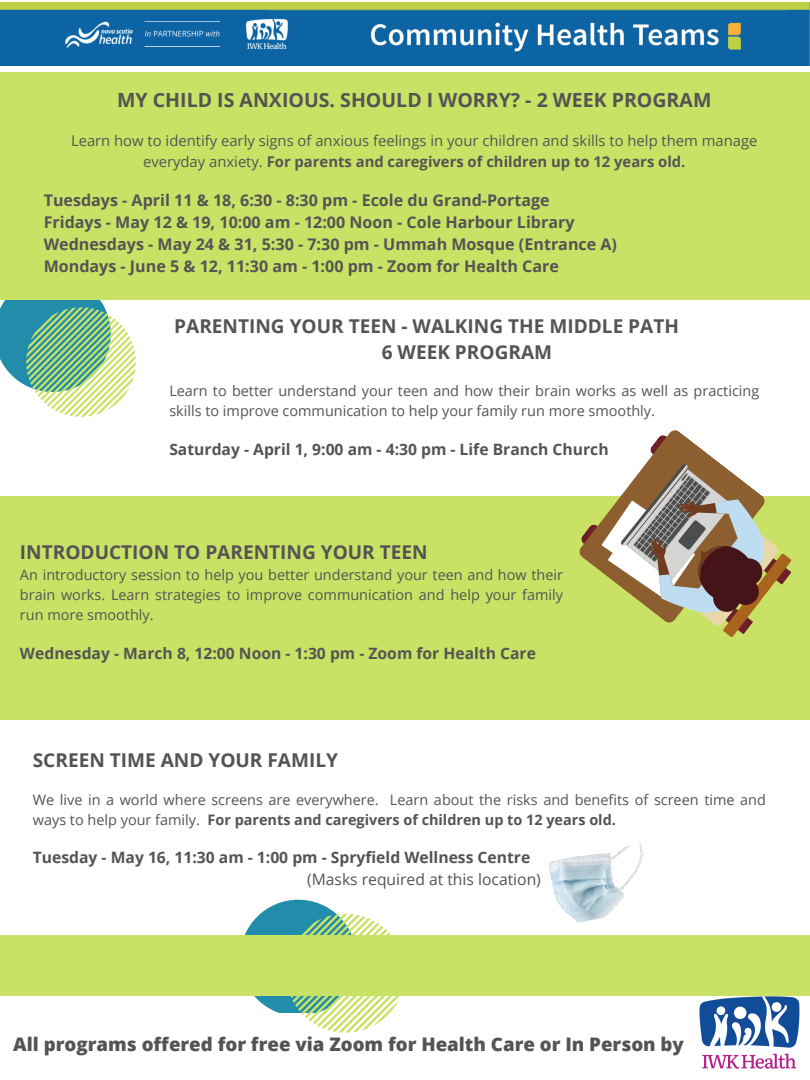
<style>
.page{position:relative;width:810px;height:1080px;background:#fff}
.page>*{position:absolute;margin:0;border:0;box-sizing:border-box;transform-origin:0 0}
.t1{font:700 19.56px "Open Sans";color:#545454}
.t2{font:700 19.06px/26.2px "Open Sans";color:#545454}
.t3{font:800 18.69px "Open Sans";color:#545454}
.t4{font:700 16.06px/22.1px "Open Sans";color:#545454}
.t5{font:700 15.69px "Open Sans";color:#545454}
.t6{font:15.69px "Open Sans";color:#545454}
.t7{font:14.81px/20.7px "Open Sans";color:#545454;text-align:center}
.t8{font:14.44px/20.1px "Open Sans";color:#545454}
.s1{font-weight:700}
</style>
<div class="page">
<div style="left:240px;top:900px;width:117px;height:116px;background:#218daa;border-radius:50%"></div>
<div style="left:0;top:935px;width:810px;height:60px;background:#c9e265"></div>
<svg style="left:286px;top:914px;width:119px;height:119px"></svg>
<div style="left:0;top:496px;width:810px;height:224px;background:#c9e265"></div>
<img style="left:700px;top:997px;width:99px;height:72px">
<img style="left:0;top:1px;width:810px;height:65px">
<div style="left:0;top:72px;width:810px;height:228px;background:#c9e265"></div>
<svg style="left:0;top:300px;width:136px;height:117px"></svg>
<svg style="left:579px;top:433px;width:213px;height:204px"></svg>
<img style="left:549px;top:844px;width:94px;height:79px">
<h1 class="t1" style="left:117px;top:87px;width:596px">MY CHILD IS ANXIOUS. SHOULD I WORRY? - 2 WEEK PROGRAM</h1>
<p class="t7" style="left:71px;top:130px;width:688px">Learn how to identify early signs of anxious feelings in your children and skills to help them manage everyday anxiety. <span class="s1">For parents and caregivers of children up to 12 years old.</span></p>
<p class="t4" style="left:44px;top:189px;width:575px">Tuesdays - April 11 &amp; 18, 6:30 - 8:30 pm - Ecole du Grand-Portage<br>Fridays - May 12 &amp; 19, 10:00 am - 12:00 Noon - Cole Harbour Library Wednesdays - May 24 &amp; 31, 5:30 - 7:30 pm - Ummah Mosque (Entrance A)<br>Mondays - June 5 &amp; 12, 11:30 am - 1:00 pm - Zoom for Health Care</p>
<h2 class="t2" style="left:382px;top:312px;width:299px;text-indent:-208px">PARENTING YOUR TEEN - WALKING THE MIDDLE PATH<br>6 WEEK PROGRAM</h2>
<p class="t8" style="left:169px;top:381px;width:591px">Learn to better understand your teen and how their brain works as well as practicing skills to improve communication to help your family run more smoothly.</p>
<p class="t5" style="left:169px;top:438px;width:441px">Saturday - April 1, 9:00 am - 4:30 pm - Life Branch Church</p>
<h2 class="t2" style="left:20px;top:539px;width:409px">INTRODUCTION TO PARENTING YOUR TEEN</h2>
<p class="t8" style="left:20px;top:564px;width:545px;text-align:justify">An introductory session to help you better understand your teen and how their brain works. Learn strategies to improve communication and help your family run more smoothly.</p>
<p class="t5" style="left:20px;top:642px;width:518px">Wednesday - March 8, 12:00 Noon - 1:30 pm - Zoom for Health Care</p>
<h2 class="t2" style="left:33px;top:747px;width:307px">SCREEN TIME AND YOUR FAMILY</h2>
<p class="t8" style="left:33px;top:789px;width:735px">We live in a world where screens are everywhere. Learn about the risks and benefits of screen time and ways to help your family. <span class="s1">For parents and caregivers of children up to 12 years old.</span></p>
<p class="t5" style="left:33px;top:847px;width:499px">Tuesday - May 16, 11:30 am - 1:00 pm - Spryfield Wellness Centre</p>
<p class="t6" style="left:307px;top:868px;width:235px">(Masks required at this location)</p>
<p class="t3" style="left:13px;top:1031px;width:672px">All programs offered for free via Zoom for Health Care or In Person by</p>
</div>
